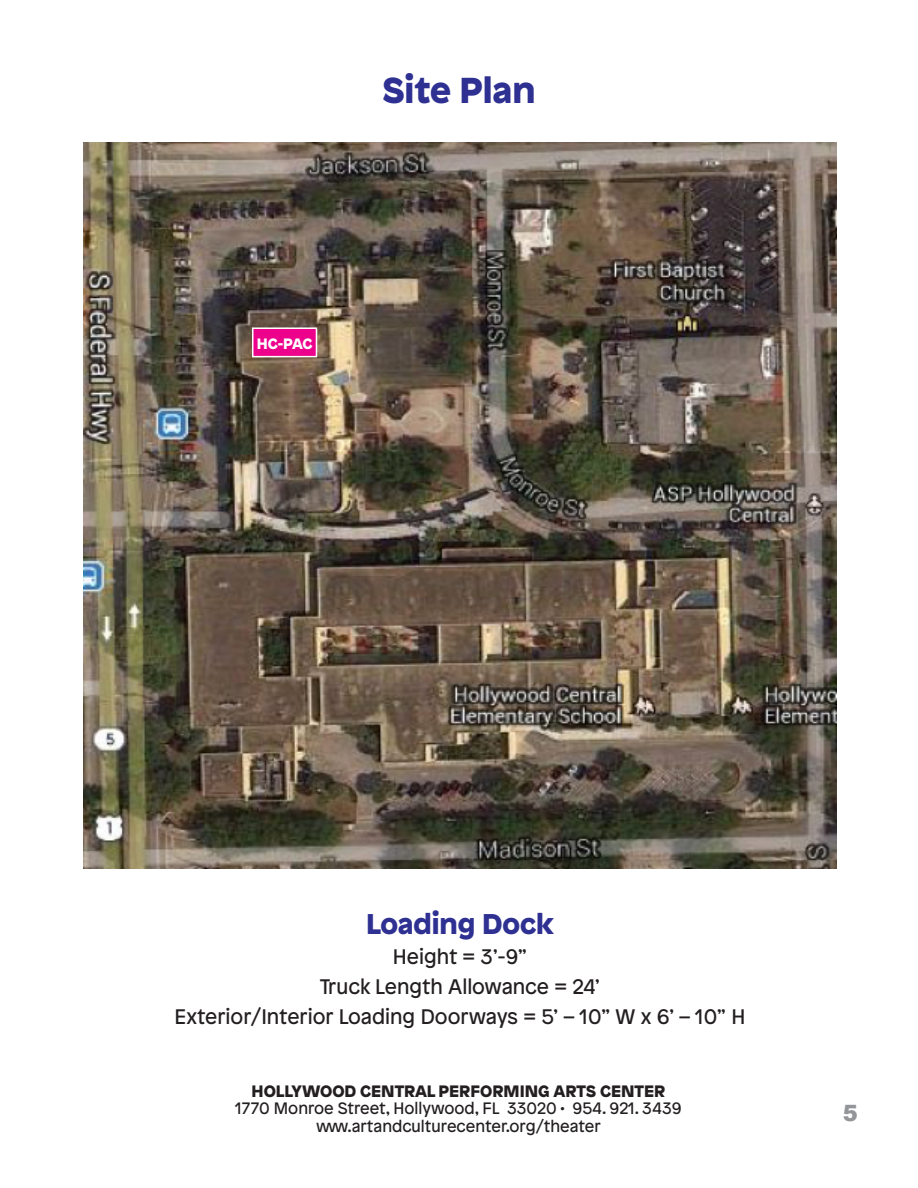
<style>
.page{position:relative;width:918px;height:1188px;background:#fff}
.page>*{position:absolute;margin:0;border:0;box-sizing:border-box;transform-origin:0 0}
.t1{font:900 36px "Patron";color:#2e3092}
.t2{font:900 28.5px "Patron";color:#2e3092}
.t3{font:900 22.5px "Arial";color:#939598}
.t4{font:21px "Patron";color:#231f20}
.t5{font:16.5px/18px "Patron";color:#231f20;text-align:center}
.t6{font:900 16.5px "Patron";color:#231f20}
.t7{font:900 15px "Patron";color:#fff}
</style>
<div class="page">
<img style="left:83px;top:143px;width:753px;height:726px">
<div style="left:253px;top:328px;width:63px;height:29px;background:#ed028c"></div>
<div style="left:252px;top:327px;width:65px;height:30px;border:2px solid #fff"></div>
<p class="t1" style="left:383px;top:60px;width:154px">Site Plan</p>
<p class="t7" style="left:257px;top:331px;width:57px">HC-PAC</p>
<p class="t2" style="left:366px;top:900px;width:189px">Loading Dock</p>
<p class="t4" style="left:393px;top:941px;width:136px">Height = 3’-9”</p>
<p class="t4" style="left:320px;top:971px;width:282px">Truck Length Allowance = 24’</p>
<p class="t4" style="left:175px;top:1001px;width:572px">Exterior/Interior Loading Doorways = 5’ – 10” W x 6’ – 10” H</p>
<p class="t6" style="left:252px;top:1078px;width:415px">HOLLYWOOD CENTRAL PERFORMING ARTS CENTER</p>
<p class="t5" style="left:235px;top:1098px;width:448px">1770 Monroe Street, Hollywood, FL 33020 • 954. 921. 3439 www.artandculturecenter.org/theater</p>
<p class="t3" style="left:843px;top:1097px;width:17px">5</p>
</div>
